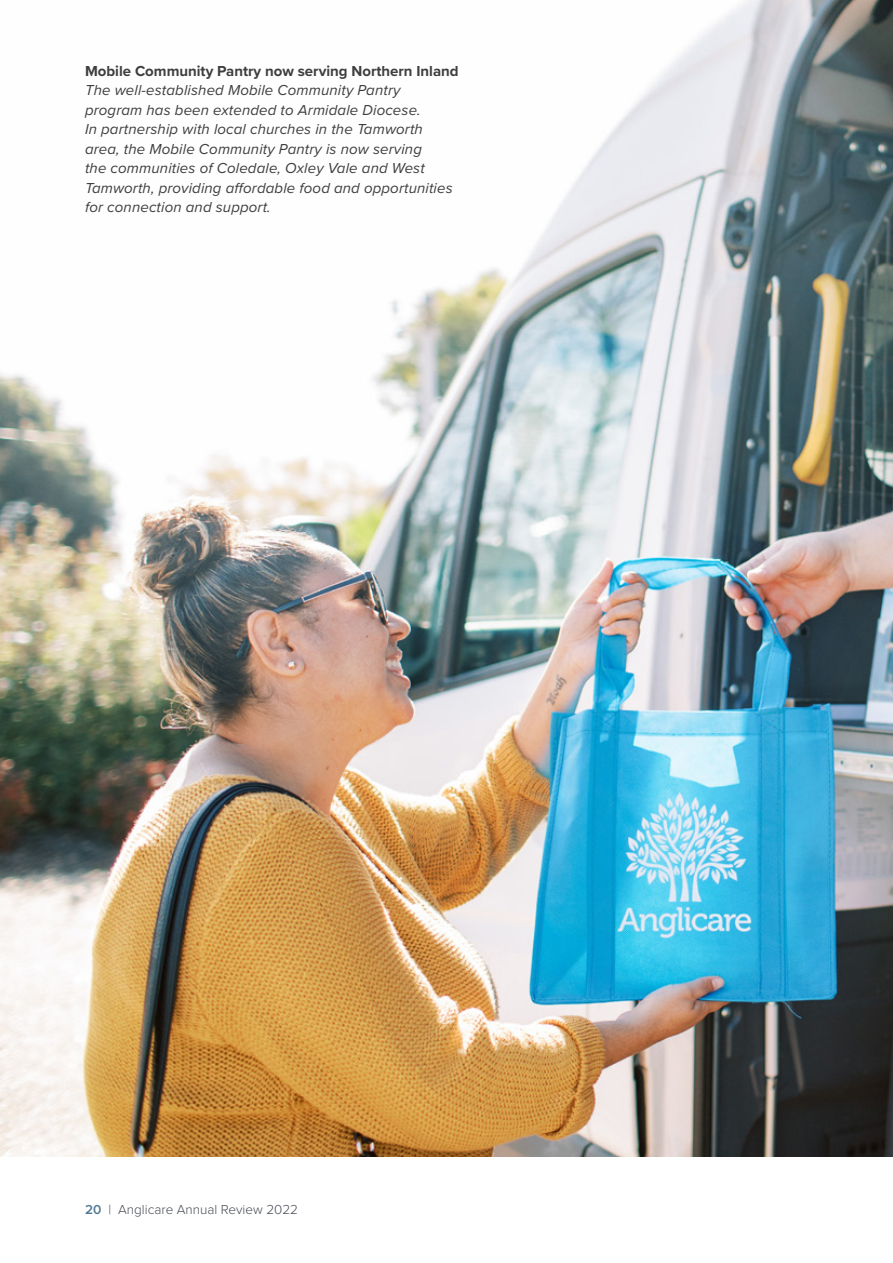
<style>
.page{position:relative;width:893px;height:1263px;background:#fff}
.page>*{position:absolute;margin:0;border:0;box-sizing:border-box;transform-origin:0 0}
.t1{font:italic 15px/19.5px "Proxima Nova";letter-spacing:.01em;color:#3e3e3f}
.t2{font:700 15px "Proxima Nova";color:#3e3e3f}
.t3{font:300 13.5px "Proxima Nova";color:#464b54}
.s1{font-weight:600;color:#517891}
</style>
<div class="page">
<img style="left:0;top:0;width:893px;height:1157px">
<p class="t2" style="left:85px;top:59px;width:375px">Mobile Community Pantry now serving Northern Inland</p>
<p class="t1" style="left:85px;top:80px;width:369px">The well-established Mobile Community Pantry program has been extended to Armidale Diocese.<br>In partnership with local churches in the Tamworth area, the Mobile Community Pantry is now serving<br>the communities of Coledale, Oxley Vale and West Tamworth, providing affordable food and opportunities for connection and support.</p>
<p class="t3" style="left:85px;top:1200px;width:215px"><span class="s1">20</span> | Anglicare Annual Review 2022</p>
</div>
